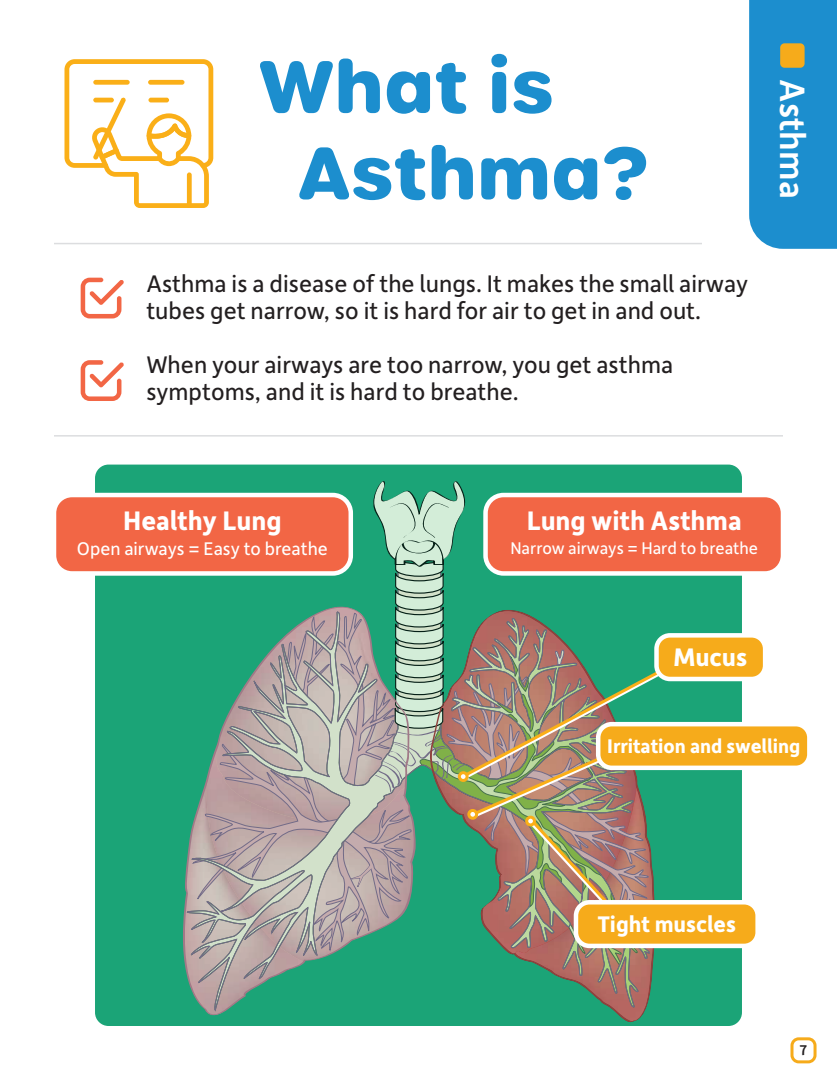
<style>
.page{position:relative;width:837px;height:1080px;background:#fff}
.page>*{position:absolute;margin:0;border:0;box-sizing:border-box;transform-origin:0 0}
.t1{font:700 72px "Urbane Rounded";color:#1c8ece}
.t2{font:500 37.5px "Depot New";color:#fff}
.t3{font:700 28.5px "Depot New";color:#fff}
.t4{font:700 27px "Depot New";color:#fff}
.t5{font:25.5px/27px "Depot New";color:#231f20}
.t6{font:700 24px "Depot New";color:#fff}
.t7{font:700 21px "Depot New";color:#fff}
.t8{font:19.5px "Depot New";color:#fff}
.t9{font:18px "Depot New";color:#fff}
.t10{font:500 15px "Depot New";color:#231f20}
</style>
<div class="page">
<div style="left:95px;top:465px;width:647px;height:561px;background:#1ba477;border-radius:14px"></div>
<svg style="left:543px;top:968px;width:110px;height:55px"></svg>
<svg style="left:183px;top:827px;width:111px;height:189px"></svg>
<div style="left:54px;top:495px;width:297px;height:78px;background:#f26645;border-radius:18px"></div>
<div style="left:52px;top:493px;width:301px;height:83px;border:4px solid #fff;border-radius:18px"></div>
<div style="left:486px;top:495px;width:297px;height:78px;background:#f26645;border-radius:18px"></div>
<div style="left:483px;top:493px;width:302px;height:83px;border:4px solid #fff;border-radius:18px"></div>
<div style="left:749px;top:0;width:88px;height:249px;background:#1c8ece"></div>
<svg style="left:64px;top:59px;width:149px;height:149px"></svg>
<hr style="left:54px;top:243px;width:648px;height:1px;background:#dcdddf">
<hr style="left:54px;top:435px;width:729px;height:2px;background:#dcdddf">
<svg style="left:81px;top:360px;width:43px;height:41px"></svg>
<svg style="left:81px;top:278px;width:43px;height:40px"></svg>
<svg style="left:192px;top:481px;width:489px;height:487px"></svg>
<div style="left:657px;top:635px;width:108px;height:44px;background:#f6ab1b;border-radius:14px"></div>
<div style="left:654px;top:633px;width:113px;height:48px;border:4px solid #fff;border-radius:14px"></div>
<div style="left:598px;top:724px;width:211px;height:44px;background:#f6ab1b;border-radius:14px"></div>
<div style="left:596px;top:722px;width:216px;height:48px;border:4px solid #fff;border-radius:14px"></div>
<div style="left:576px;top:902px;width:182px;height:44px;background:#f6ab1b;border-radius:14px"></div>
<div style="left:574px;top:900px;width:186px;height:48px;border:4px solid #fff;border-radius:14px"></div>
<div style="left:780px;top:43px;width:25px;height:25px;background:#f6ab1b;border-radius:4px"></div>
<div style="left:459px;top:773px;width:8px;height:7px;background:#fff;border-radius:50%"></div>
<div style="left:458px;top:771px;width:11px;height:11px;border:3px solid #faaf18;border-radius:50%"></div>
<div style="left:469px;top:810px;width:8px;height:8px;background:#fff;border-radius:50%"></div>
<div style="left:467px;top:809px;width:11px;height:11px;border:3px solid #faaf18;border-radius:50%"></div>
<div style="left:527px;top:817px;width:7px;height:8px;background:#fff;border-radius:50%"></div>
<div style="left:525px;top:816px;width:11px;height:10px;border:3px solid #faaf18;border-radius:50%"></div>
<div style="left:790px;top:1037px;width:27px;height:26px;border:3px solid #f6ab1b;border-radius:7px"></div>
<p class="t1" style="left:259px;top:37px;width:297px">What is</p>
<p class="t1" style="left:298px;top:123px;width:351px">Asthma?</p>
<p class="t5" style="left:146px;top:269px;width:603px">Asthma is a disease of the lungs. It makes the small airway tubes get narrow, so it is hard for air to get in and out.</p>
<p class="t5" style="left:146px;top:350px;width:528px">When your airways are too narrow, you get asthma symptoms, and it is hard to breathe.</p>
<p class="t2" style="left:817px;top:79px;width:121px;rotate:90deg">Asthma</p>
<p class="t3" style="left:123px;top:502px;width:160px">Healthy Lung</p>
<p class="t8" style="left:77px;top:536px;width:252px">Open airways = Easy to breathe</p>
<p class="t3" style="left:527px;top:502px;width:217px">Lung with Asthma</p>
<p class="t9" style="left:510px;top:536px;width:249px">Narrow airways = Hard to breathe</p>
<p class="t4" style="left:673px;top:639px;width:75px">Mucus</p>
<p class="t7" style="left:607px;top:733px;width:195px">Irritation and swelling</p>
<p class="t6" style="left:598px;top:908px;width:140px">Tight muscles</p>
<p class="t10" style="left:800px;top:1041px;width:9px">7</p>
</div>
